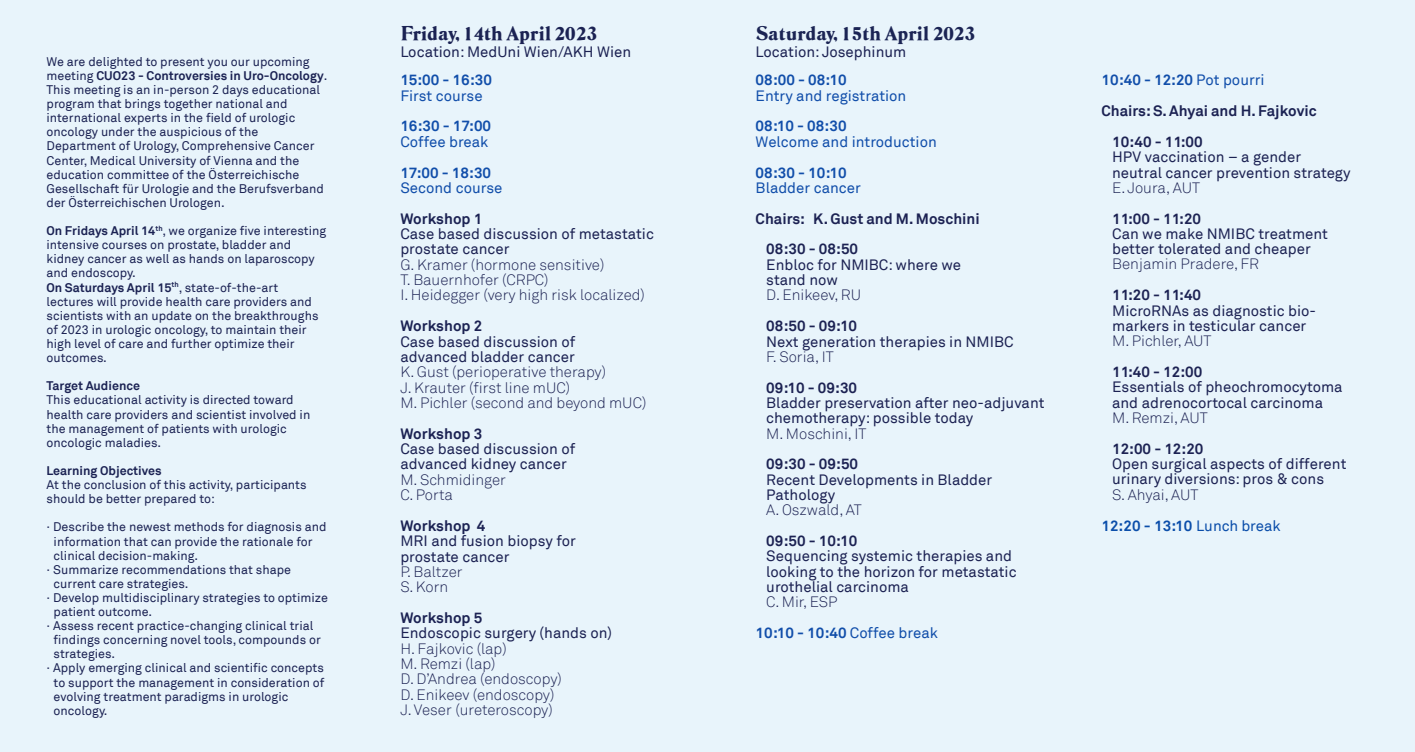
<style>
.page{position:relative;width:1415px;height:752px;background:#fff}
.page>*{position:absolute;margin:0;border:0;box-sizing:border-box;transform-origin:0 0}
.t1{font:20px "Danton";color:#1b2454}
.t2{font:20px "Danton";color:#1b2253}
.t3{font:15px/15.4px "Akkurat";color:#1c2253}
.t4{font:300 15px/15.4px "Akkurat";color:#1c2253}
.t5{font:700 15px/30.8px "Akkurat";color:#1c2253}
.t6{font:700 15px/30.8px "Akkurat";color:#114eaa}
.t7{font:15px "Akkurat";color:#114eaa}
.t8{font:700 15px "Akkurat";color:#1b2253}
.t9{font:12.5px/14.1px "Akkurat";color:#1b2253}
.t10{font:700 12.5px "Akkurat";color:#1b2253}
.s1{font-weight:700}
.s2{font-weight:700;color:#1b2253}
.s3{color:#1b2253}
.s4{font-weight:300}
.s5{font-weight:300;color:#1c2253}
.s6{font-weight:400}
.s7{font-weight:700;color:#0b4eaa}
.s8{font-weight:400;color:#0b4eaa}
</style>
<div class="page">
<div style="left:0;top:0;width:1414px;height:751px;background:#e8f4fb"></div>
<p class="t9" style="left:47px;top:55px;width:282px">We are delighted to present you our upcoming meeting <span class="s1">CUO23 - Controversies in Uro-Oncology</span>.<br>This meeting is an in-person 2 days educational program that brings together national and international experts in the field of urologic oncology under the auspicious of the Department of Urology, Comprehensive Cancer Center, Medical University of Vienna and the education committee of the Österreichische Gesellschaft für Urologie and the Berufsverband der Österreichischen Urologen.</p>
<p class="t9" style="left:47px;top:225px;width:281px"><span class="s1">On Fridays April 14</span><sup>th</sup>, we organize five interesting intensive courses on prostate, bladder and kidney cancer as well as hands on laparoscopy and endoscopy.<br><span class="s1">On Saturdays April 15</span><sup>th</sup>, state-of-the-art lectures will provide health care providers and scientists with an update on the breakthroughs of 2023 in urologic oncology, to maintain their high level of care and further optimize their outcomes.</p>
<p class="t10" style="left:47px;top:381px;width:95px">Target Audience</p>
<p class="t9" style="left:47px;top:394px;width:265px">This educational activity is directed toward health care providers and scientist involved in the management of patients with urologic oncologic maladies.</p>
<p class="t10" style="left:47px;top:466px;width:117px">Learning Objectives</p>
<p class="t9" style="left:47px;top:478px;width:261px">At the conclusion of this activity, participants should be better prepared to:</p>
<p class="t9" style="left:47px;top:521px;width:281px">· Describe the newest methods for diagnosis and</p>
<p class="t9" style="left:54px;top:535px;width:260px">information that can provide the rationale for</p>
<p class="t9" style="left:54px;top:549px;width:146px">clinical decision-making.</p>
<p class="t9" style="left:47px;top:563px;width:246px">· Summarize recommendations that shape</p>
<p class="t9" style="left:54px;top:577px;width:136px">current care strategies.</p>
<p class="t9" style="left:47px;top:591px;width:283px">· Develop multidisciplinary strategies to optimize</p>
<p class="t9" style="left:54px;top:605px;width:100px">patient outcome.</p>
<p class="t9" style="left:47px;top:619px;width:268px">· Assess recent practice-changing clinical trial</p>
<p class="t9" style="left:54px;top:633px;width:269px">findings concerning novel tools, compounds or</p>
<p class="t9" style="left:54px;top:648px;width:63px">strategies.</p>
<p class="t9" style="left:47px;top:662px;width:279px">· Apply emerging clinical and scientific concepts</p>
<p class="t9" style="left:54px;top:676px;width:272px">to support the management in consideration of</p>
<p class="t9" style="left:54px;top:690px;width:236px">evolving treatment paradigms in urologic</p>
<p class="t9" style="left:54px;top:704px;width:55px">oncology.</p>
<h1 class="t2" style="left:400px;top:20px;width:198px">Friday, 14th April 2023</h1>
<p class="t3" style="left:400px;top:46px;width:232px">Location: MedUni Wien/AKH Wien</p>
<p class="t6" style="left:400px;top:66px;width:93px">15:00 - 16:30</p>
<p class="t7" style="left:400px;top:90px;width:84px">First course</p>
<p class="t6" style="left:400px;top:112px;width:92px">16:30 - 17:00</p>
<p class="t7" style="left:400px;top:136px;width:90px">Coffee break</p>
<p class="t6" style="left:400px;top:158px;width:92px">17:00 - 18:30</p>
<p class="t7" style="left:400px;top:182px;width:104px">Second course</p>
<p class="t8" style="left:400px;top:213px;width:83px">Workshop 1</p>
<p class="t3" style="left:400px;top:227px;width:255px">Case based discussion of metastatic prostate cancer</p>
<p class="t4" style="left:400px;top:258px;width:246px">G. Kramer (hormone sensitive)<br>T. Bauernhofer (CRPC)<br>I. Heidegger (very high risk localized)</p>
<p class="t3" style="left:400px;top:319px;width:176px"><span class="s2">Workshop</span> <span class="s1">2<br></span>Case based discussion of advanced bladder cancer</p>
<p class="t4" style="left:400px;top:365px;width:247px">K. Gust (perioperative therapy)<br>J. Krauter (first line mUC)<br>M. Pichler (second and beyond mUC)</p>
<p class="t3" style="left:400px;top:427px;width:176px"><span class="s2">Workshop</span> <span class="s1">3<br></span>Case based discussion of advanced kidney cancer</p>
<p class="t4" style="left:400px;top:473px;width:107px">M. Schmidinger<br>C. Porta</p>
<p class="t3" style="left:400px;top:519px;width:177px"><span class="s2">Workshop</span> <span class="s1">4<br></span>MRI and fusion biopsy for prostate cancer</p>
<p class="t4" style="left:400px;top:565px;width:64px">P. Baltzer<br>S. Korn</p>
<p class="t3" style="left:400px;top:611px;width:213px"><span class="s2">Workshop</span> <span class="s1">5<br></span>Endoscopic surgery (hands on)</p>
<p class="t4" style="left:400px;top:642px;width:163px">H. Fajkovic (lap)<br>M. Remzi (lap)<br>D. D’Andrea (endoscopy)<br>D. Enikeev (endoscopy)<br>J. Veser <span class="s3">(ureteroscopy)</span></p>
<h1 class="t1" style="left:755px;top:20px;width:221px">Saturday, 15th April 2023</h1>
<p class="t3" style="left:755px;top:46px;width:152px">Location: Josephinum</p>
<p class="t6" style="left:755px;top:66px;width:92px">08:00 - 08:10</p>
<p class="t7" style="left:755px;top:90px;width:152px">Entry and registration</p>
<p class="t6" style="left:755px;top:112px;width:92px">08:10 - 08:30</p>
<p class="t7" style="left:755px;top:136px;width:183px">Welcome and introduction</p>
<p class="t6" style="left:755px;top:158px;width:92px">08:30 - 10:10</p>
<p class="t7" style="left:755px;top:182px;width:107px">Bladder cancer</p>
<p class="t5" style="left:766px;top:204px;width:215px;text-indent:-11px">Chairs: K. Gust and M. Moschini<br>08:30 - 08:50</p>
<p class="t3" style="left:766px;top:258px;width:196px">Enbloc for NMIBC: where we stand now</p>
<p class="t4" style="left:766px;top:289px;width:96px">D. Enikeev, RU</p>
<p class="t5" style="left:766px;top:312px;width:92px">08:50 - 09:10</p>
<p class="t3" style="left:766px;top:335px;width:249px">Next generation therapies in NMIBC</p>
<p class="t4" style="left:766px;top:350px;width:69px">F. Soria, IT</p>
<p class="t3" style="left:766px;top:381px;width:280px"><span class="s1">09:10 - 09:30<br></span>Bladder preservation <span class="s3">after neo-adjuvant chemotherapy:</span> possible today<br><span class="s4">M. Moschini, IT</span></p>
<p class="t5" style="left:766px;top:450px;width:93px">09:30 - 09:50</p>
<p class="t3" style="left:766px;top:473px;width:227px;line-height:15px">Recent Developments in Bladder<br>Pathology</p>
<p class="t4" style="left:766px;top:503px;width:97px">A. Oszwald, AT</p>
<p class="t5" style="left:766px;top:526px;width:92px">09:50 - 10:10</p>
<p class="t3" style="left:766px;top:549px;width:252px">Sequencing systemic therapies and looking to the horizon for metastatic urothelial carcinoma</p>
<p class="t6" style="left:755px;top:588px;width:184px;text-indent:11px"><span class="s5">C. Mir, ESP<br></span>10:10 - 10:40 <span class="s6">Coffee break</span></p>
<p class="t6" style="left:1101px;top:66px;width:165px">10:40 - 12:20 <span class="s6">Pot pourri</span></p>
<p class="t5" style="left:1101px;top:97px;width:217px">Chairs:S. Ahyai and <span class="s3">H. Fajkovic</span></p>
<p class="t5" style="left:1112px;top:127px;width:92px">10:40 - 11:00</p>
<p class="t3" style="left:1112px;top:151px;width:240px">HPV vaccination – a gender neutral cancer prevention strategy</p>
<p class="t4" style="left:1112px;top:181px;width:89px">E. Joura, AUT</p>
<p class="t5" style="left:1112px;top:204px;width:91px">11:00 - 11:20</p>
<p class="t3" style="left:1112px;top:227px;width:217px;line-height:15px">Can we make NMIBC treatment better tolerated and cheaper</p>
<p class="t4" style="left:1112px;top:258px;width:148px">Benjamin Pradere, FR</p>
<p class="t5" style="left:1112px;top:281px;width:91px">11:20 - 11:40</p>
<p class="t3" style="left:1112px;top:304px;width:205px">MicroRNAs as diagnostic bio&shy;markers in testicular cancer</p>
<p class="t4" style="left:1112px;top:334px;width:101px">M. Pichler, AUT</p>
<p class="t5" style="left:1112px;top:357px;width:92px">11:40 - 12:00</p>
<p class="t3" style="left:1112px;top:380px;width:232px">Essentials of pheochromocytoma and adrenocortocal carcinoma</p>
<p class="t4" style="left:1112px;top:411px;width:97px">M. Remzi, AUT</p>
<p class="t5" style="left:1112px;top:434px;width:93px">12:00 - 12:20</p>
<p class="t3" style="left:1112px;top:457px;width:236px">Open surgical aspects of different urinary diversions: pros &amp; cons</p>
<p class="t4" style="left:1101px;top:480px;width:181px;line-height:30.8px;text-indent:11px">S. Ahyai, AUT<br><span class="s7">12:20 - 13:10</span> <span class="s8">Lunch break</span></p>
</div>
